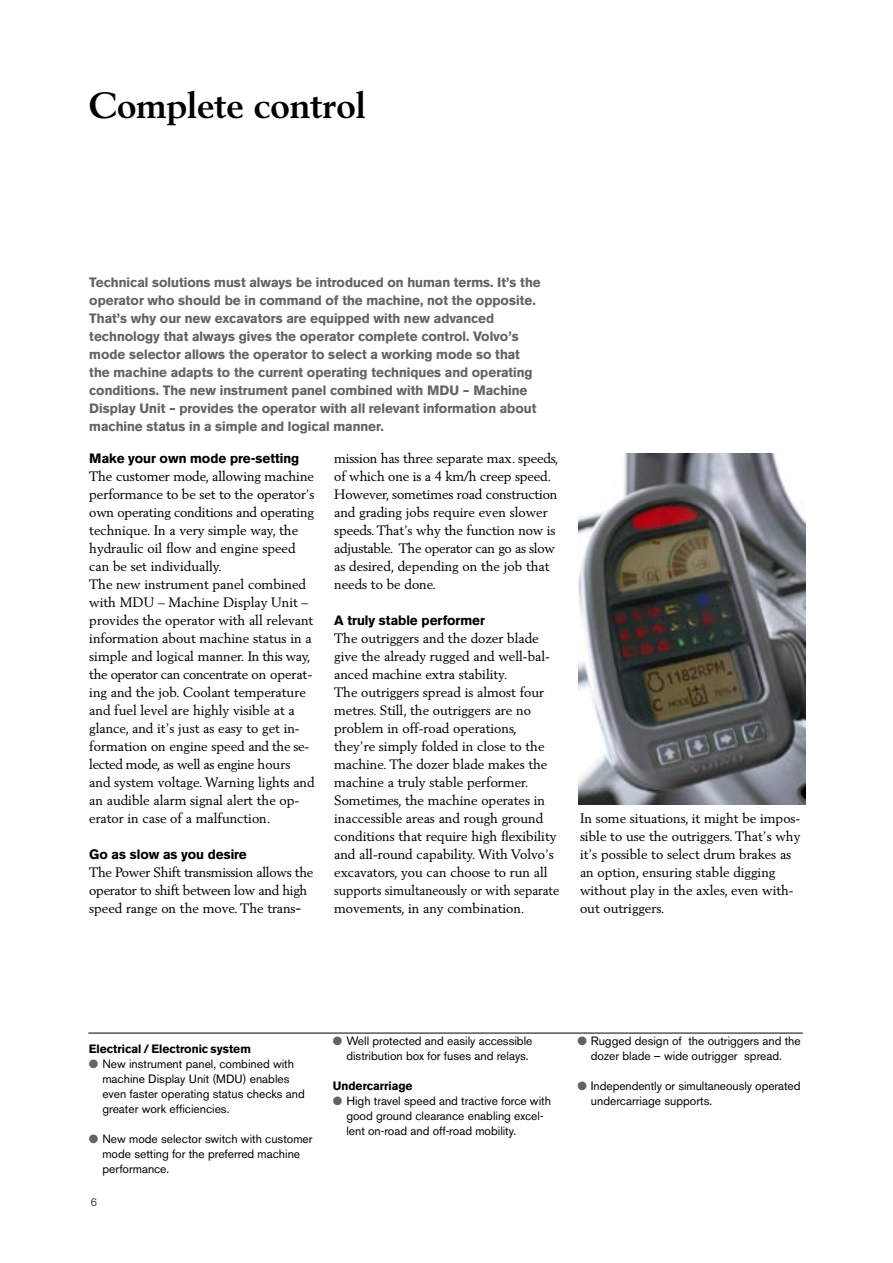
<style>
.page{position:relative;width:893px;height:1263px;background:#fff}
.page>*{position:absolute;margin:0;border:0;box-sizing:border-box;transform-origin:0 0}
.Rubrik{font:700 36px "Volvo Serif";color:#000}
.Brödtext_A{font:13.5px/18px "Volvo Serif Roman";color:#000}
.Ingress_A{font:700 13.5px/18px "Volvo Sans";color:#636363}
.Brödtext_A-2{font:13.5px/18px "Volvo Serif Roman";letter-spacing:-.02em;color:#000}
.Underrubrik{font:700 13.5px "Volvo Sans";color:#000}
.Benefits_brödtext{font:12px/15px "Volvo Sans";color:#000}
.Benefits_rubrik{font:700 12px "Volvo Sans";color:#000}
.t1{font:300 10.5px "Volvo Sans";color:#000}
.s1{font-size:16.5px}
.s2{color:#636363}
</style>
<div class="page">
<hr style="left:88px;top:1033px;width:715px;height:1px;background:#000">
<img style="left:578px;top:454px;width:227px;height:351px">
<p class="Rubrik" style="left:88px;top:84px;width:279px">Complete control</p>
<p class="Ingress_A" style="left:89px;top:273px;width:453px">Technical solutions must always be introduced on human terms. It’s the operator who should be in command of the machine, not the opposite.<br>That’s why our new excavators are equipped with new advanced technology that always gives the operator complete control. Volvo’s mode selector allows the operator to select a working mode so that the machine adapts to the current operating techniques and operating conditions. The new instrument panel combined with MDU – Machine Display Unit – provides the operator with all relevant information about machine status in a simple and logical manner.</p>
<p class="Underrubrik" style="left:89px;top:450px;width:212px">Make your own mode pre-setting</p>
<p class="Brödtext_A" style="left:89px;top:467px;width:227px">The customer mode, allowing machine performance to be set to the operator’s own operating conditions and operating technique. In a very simple way, the hydraulic oil flow and engine speed can be set individually.</p>
<p class="Brödtext_A" style="left:89px;top:575px;width:227px">The new instrument panel combined with MDU – Machine Display Unit – provides the operator with all relevant information about machine status in a simple and logical manner. In this way, the operator can concentrate on operat&shy;ing and the job. Coolant temperature and fuel level are highly visible at a glance, and it’s just as easy to get in&shy;formation on engine speed and the se&shy;lected mode, as well as engine hours and system voltage. Warning lights and an audible alarm signal alert the op&shy;erator in case of a malfunction.</p>
<p class="Underrubrik" style="left:89px;top:846px;width:159px">Go as slow as you desire</p>
<p class="Brödtext_A-2" style="left:89px;top:863px;width:226px">The Power Shift transmission allows the operator to shift between low and high speed range on the move. The trans<span class="s1">-</span></p>
<p class="Brödtext_A" style="left:334px;top:449px;width:226px">mission has three separate max. speeds, of which one is a 4 km/h creep speed.<br>However, sometimes road construction and grading jobs require even slower speeds. That’s why the function now is adjustable. The operator can go as slow as desired, depending on the job that needs to be done.</p>
<p class="Underrubrik" style="left:334px;top:612px;width:152px">A truly stable performer</p>
<p class="Brödtext_A" style="left:334px;top:629px;width:217px">The outriggers and the dozer blade give the already rugged and well-bal&shy;anced machine extra stability.</p>
<p class="Brödtext_A" style="left:334px;top:683px;width:226px">The outriggers spread is almost four metres. Still, the outriggers are no problem in off-road operations, they’re simply folded in close to the machine. The dozer blade makes the machine a truly stable performer.<br>Sometimes, the machine operates in inaccessible areas and rough ground conditions that require high flexibility and all-round capability. With Volvo’s excavators, you can choose to run all supports simultaneously or with separate movements, in any combination.</p>
<p class="Brödtext_A" style="left:580px;top:809px;width:222px">In some situations, it might be impos&shy;sible to use the outriggers. That’s why it’s possible to select drum brakes as an option, ensuring stable digging without play in the axles, even with&shy;out outriggers.</p>
<p class="Benefits_rubrik" style="left:89px;top:1042px;width:163px">Electrical / Electronic system</p>
<p class="Benefits_brödtext" style="left:89px;top:1057px;width:207px"><span class="s2">●</span> New instrument panel, combined with</p>
<p class="Benefits_brödtext" style="left:102px;top:1072px;width:204px">machine Display Unit (MDU) enables even faster operating status checks and greater work efficiencies.</p>
<p class="Benefits_brödtext" style="left:102px;top:1132px;width:212px;text-indent:-14px"><span class="s2">●</span> New mode selector switch with customer mode setting for the preferred machine performance.</p>
<p class="t1" style="left:91px;top:1196px;width:8px">6</p>
<p class="Benefits_brödtext" style="left:346px;top:1033px;width:188px;text-indent:-14px"><span class="s2">●</span> Well protected and easily accessible distribution box for fuses and relays.</p>
<p class="Benefits_rubrik" style="left:333px;top:1078px;width:81px">Undercarriage</p>
<p class="Benefits_brödtext" style="left:346px;top:1093px;width:206px;text-indent:-14px"><span class="s2">●</span> High travel speed and tractive force with good ground clearance enabling excel&shy;lent on-road and off-road mobility.</p>
<p class="Benefits_brödtext" style="left:577px;top:1033px;width:225px;text-align:center"><span class="s2">●</span> Rugged design of the outriggers and the dozer blade – wide outrigger spread.</p>
<p class="Benefits_brödtext" style="left:591px;top:1078px;width:211px;text-indent:-14px"><span class="s2">●</span> Independently or simultaneously operated undercarriage supports.</p>
</div>
